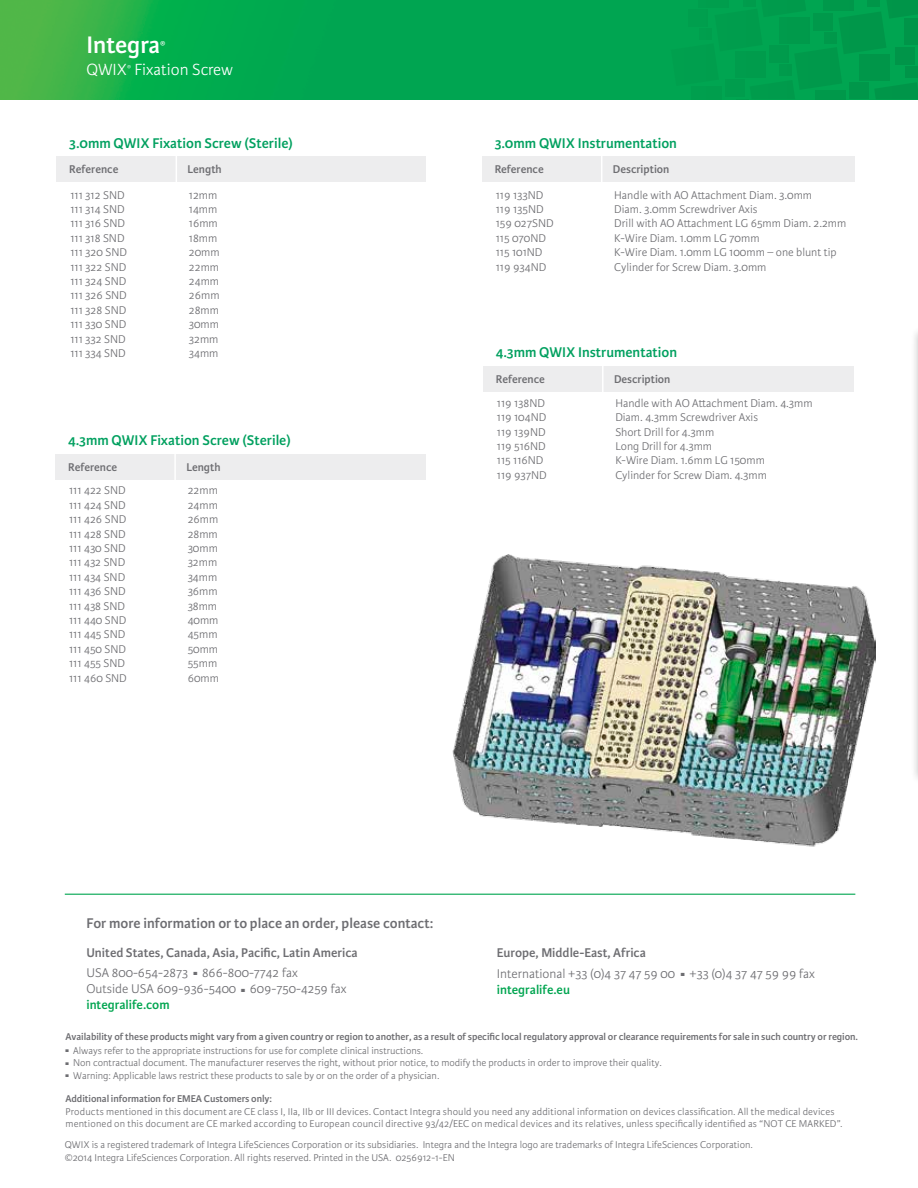
<style>
.page{position:relative;width:918px;height:1188px;background:#fff}
.page>*{position:absolute;margin:0;border:0;box-sizing:border-box;transform-origin:0 0}
.t1{font:600 25.5px "Karmina Sans";color:#fff}
.t2{font:300 17.25px "Karmina Sans";color:#fff}
.t3{font:600 15px "Karmina Sans";color:#00a05f}
.t4{font:600 15px "Karmina Sans";color:#6d6d71}
.t5{font:300 13.5px/16.4px "Karmina Sans";color:#6d6d71}
.t6{font:600 13.5px "Karmina Sans";color:#6d6d71}
.t7{font:300 12px "Karmina Sans";color:#6d6d71}
.t8{font:600 12px "Karmina Sans";color:#6d6d71}
.t9{font:300 10.5px/12.6px "Karmina Sans";color:#6d6d71}
.t10{font:600 10.5px "Karmina Sans";letter-spacing:-.005em;color:#6d6d71}
.s1{font-size:12px}
.s2{font-weight:600;color:#00a550}
</style>
<div class="page">
<img style="left:0;top:0;width:671px;height:99px">
<div style="left:671px;top:0;width:247px;height:100px;background:#009d4d"></div>
<div style="left:910px;top:326px;width:8px;height:459px;background:#000;opacity:.25"></div>
<hr style="left:917px;top:328px;width:1px;height:443px;background:#000">
<hr style="left:65px;top:894px;width:790px;height:1px;background:#00a550">
<div style="left:55px;top:454px;width:371px;height:26px;background:#ededee"></div>
<hr style="left:174px;top:449px;width:2px;height:39px;background:#fff">
<div style="left:483px;top:366px;width:371px;height:26px;background:#ededee"></div>
<hr style="left:602px;top:361px;width:2px;height:39px;background:#fff">
<div style="left:57px;top:156px;width:369px;height:26px;background:#ededee"></div>
<hr style="left:176px;top:151px;width:1px;height:39px;background:#fff">
<div style="left:482px;top:156px;width:373px;height:26px;background:#ededee"></div>
<hr style="left:601px;top:151px;width:1px;height:39px;background:#fff">
<img style="left:452px;top:554px;width:424px;height:293px">
<h1 class="t1" style="left:86px;top:30px;width:81px">Integra<span class="s1">®</span></h1>
<h2 class="t2" style="left:86px;top:60px;width:148px">QWIX<sup>®</sup> Fixation Screw</h2>
<h3 class="t3" style="left:69px;top:134px;width:225px">3.0mm QWIX Fixation Screw (Sterile)</h3>
<h3 class="t3" style="left:495px;top:134px;width:184px">3.0mm QWIX Instrumentation</h3>
<p class="t8" style="left:69px;top:162px;width:51px">Reference</p>
<p class="t8" style="left:188px;top:162px;width:36px">Length</p>
<p class="t8" style="left:495px;top:162px;width:51px">Reference</p>
<p class="t8" style="left:613px;top:162px;width:58px">Description</p>
<p class="t7" style="left:70px;top:188px;width:56px">111 312 SND</p>
<p class="t7" style="left:189px;top:188px;width:30px">12mm</p>
<p class="t7" style="left:70px;top:203px;width:56px">111 314 SND</p>
<p class="t7" style="left:189px;top:203px;width:30px">14mm</p>
<p class="t7" style="left:70px;top:217px;width:56px">111 316 SND</p>
<p class="t7" style="left:189px;top:217px;width:30px">16mm</p>
<p class="t7" style="left:70px;top:231px;width:56px">111 318 SND</p>
<p class="t7" style="left:189px;top:231px;width:30px">18mm</p>
<p class="t7" style="left:70px;top:246px;width:58px">111 320 SND</p>
<p class="t7" style="left:189px;top:246px;width:32px">20mm</p>
<p class="t7" style="left:70px;top:260px;width:58px">111 322 SND</p>
<p class="t7" style="left:189px;top:260px;width:32px">22mm</p>
<p class="t7" style="left:70px;top:275px;width:58px">111 324 SND</p>
<p class="t7" style="left:189px;top:275px;width:32px">24mm</p>
<p class="t7" style="left:70px;top:289px;width:58px">111 326 SND</p>
<p class="t7" style="left:189px;top:289px;width:32px">26mm</p>
<p class="t7" style="left:70px;top:303px;width:57px">111 328 SND</p>
<p class="t7" style="left:189px;top:303px;width:32px">28mm</p>
<p class="t7" style="left:70px;top:318px;width:58px">111 330 SND</p>
<p class="t7" style="left:189px;top:318px;width:32px">30mm</p>
<p class="t7" style="left:70px;top:332px;width:57px">111 332 SND</p>
<p class="t7" style="left:189px;top:332px;width:31px">32mm</p>
<p class="t7" style="left:70px;top:347px;width:57px">111 334 SND</p>
<p class="t7" style="left:189px;top:347px;width:31px">34mm</p>
<h3 class="t3" style="left:68px;top:432px;width:224px">4.3mm QWIX Fixation Screw (Sterile)</h3>
<p class="t8" style="left:186px;top:460px;width:36px">Length</p>
<p class="t8" style="left:68px;top:460px;width:51px">Reference</p>
<p class="t7" style="left:69px;top:484px;width:58px">111 422 SND</p>
<p class="t7" style="left:188px;top:484px;width:32px">22mm</p>
<p class="t7" style="left:69px;top:498px;width:58px">111 424 SND</p>
<p class="t7" style="left:188px;top:498px;width:32px">24mm</p>
<p class="t7" style="left:69px;top:513px;width:59px">111 426 SND</p>
<p class="t7" style="left:188px;top:513px;width:32px">26mm</p>
<p class="t7" style="left:69px;top:527px;width:58px">111 428 SND</p>
<p class="t7" style="left:188px;top:527px;width:32px">28mm</p>
<p class="t7" style="left:69px;top:542px;width:58px">111 430 SND</p>
<p class="t7" style="left:188px;top:542px;width:32px">30mm</p>
<p class="t7" style="left:69px;top:556px;width:58px">111 432 SND</p>
<p class="t7" style="left:188px;top:556px;width:31px">32mm</p>
<p class="t7" style="left:69px;top:570px;width:58px">111 434 SND</p>
<p class="t7" style="left:188px;top:570px;width:31px">34mm</p>
<p class="t7" style="left:69px;top:585px;width:58px">111 436 SND</p>
<p class="t7" style="left:188px;top:585px;width:32px">36mm</p>
<p class="t7" style="left:69px;top:599px;width:57px">111 438 SND</p>
<p class="t7" style="left:188px;top:599px;width:31px">38mm</p>
<p class="t7" style="left:69px;top:614px;width:59px">111 440 SND</p>
<p class="t7" style="left:188px;top:614px;width:32px">40mm</p>
<p class="t7" style="left:69px;top:628px;width:58px">111 445 SND</p>
<p class="t7" style="left:188px;top:628px;width:31px">45mm</p>
<p class="t7" style="left:69px;top:642px;width:58px">111 450 SND</p>
<p class="t7" style="left:188px;top:642px;width:32px">50mm</p>
<p class="t7" style="left:69px;top:657px;width:58px">111 455 SND</p>
<p class="t7" style="left:188px;top:657px;width:31px">55mm</p>
<p class="t7" style="left:69px;top:671px;width:59px">111 460 SND</p>
<p class="t7" style="left:188px;top:671px;width:33px">60mm</p>
<p class="t7" style="left:496px;top:188px;width:49px">119 133ND</p>
<p class="t7" style="left:614px;top:188px;width:199px">Handle with AO Attachment Diam. 3.0mm</p>
<p class="t7" style="left:496px;top:203px;width:49px">119 135ND</p>
<p class="t7" style="left:614px;top:203px;width:145px">Diam. 3.0mm Screwdriver Axis</p>
<p class="t7" style="left:496px;top:217px;width:59px">159 027SND</p>
<p class="t7" style="left:614px;top:217px;width:234px">Drill with AO Attachment LG 65mm Diam. 2.2mm</p>
<p class="t7" style="left:496px;top:231px;width:52px">115 070ND</p>
<p class="t7" style="left:614px;top:231px;width:147px">K-Wire Diam. 1.0mm LG 70mm</p>
<p class="t7" style="left:496px;top:246px;width:48px">115 101ND</p>
<p class="t7" style="left:614px;top:246px;width:224px">K-Wire Diam. 1.0mm LG 100mm – one blunt tip</p>
<p class="t7" style="left:496px;top:260px;width:52px">119 934ND</p>
<p class="t7" style="left:614px;top:260px;width:154px">Cylinder for Screw Diam. 3.0mm</p>
<h3 class="t3" style="left:496px;top:344px;width:183px">4.3mm QWIX Instrumentation</h3>
<p class="t8" style="left:496px;top:372px;width:51px">Reference</p>
<p class="t7" style="left:497px;top:396px;width:50px">119 138ND</p>
<p class="t7" style="left:615px;top:396px;width:199px">Handle with AO Attachment Diam. 4.3mm</p>
<p class="t7" style="left:497px;top:411px;width:51px">119 104ND</p>
<p class="t7" style="left:615px;top:411px;width:144px">Diam. 4.3mm Screwdriver Axis</p>
<p class="t7" style="left:497px;top:425px;width:50px">119 139ND</p>
<p class="t7" style="left:615px;top:425px;width:100px">Short Drill for 4.3mm</p>
<p class="t7" style="left:497px;top:439px;width:50px">119 516ND</p>
<p class="t7" style="left:615px;top:439px;width:98px">Long Drill for 4.3mm</p>
<p class="t7" style="left:497px;top:454px;width:48px">115 116ND</p>
<p class="t7" style="left:615px;top:454px;width:151px">K-Wire Diam. 1.6mm LG 150mm</p>
<p class="t7" style="left:497px;top:468px;width:51px">119 937ND</p>
<p class="t7" style="left:615px;top:468px;width:153px">Cylinder for Screw Diam. 4.3mm</p>
<p class="t8" style="left:614px;top:372px;width:58px">Description</p>
<h3 class="t4" style="left:86px;top:914px;width:348px">For more information or to place an order, please contact:</h3>
<p class="t6" style="left:86px;top:945px;width:273px">United States, Canada, Asia, Pacific, Latin America</p>
<p class="t6" style="left:497px;top:945px;width:151px">Europe, Middle-East, Africa</p>
<p class="t5" style="left:86px;top:965px;width:262px">USA 800-654-2873 ■ 866-800-7742 fax<br>Outside USA 609-936-5400 ■ 609-750-4259 fax <span class="s2">integralife.com</span></p>
<p class="t5" style="left:497px;top:966px;width:320px">International +33 (0)4 37 47 59 00 ■ +33 (0)4 37 47 59 99 fax <span class="s2">integralife.eu</span></p>
<p class="t10" style="left:65px;top:1031px;width:794px">Availability of these products might vary from a given country or region to another, as a result of specific local regulatory approval or clearance requirements for sale in such country or region.</p>
<p class="t9" style="left:65px;top:1044px;width:359px">■ Always refer to the appropriate instructions for use for complete clinical instructions.</p>
<p class="t9" style="left:65px;top:1057px;width:598px">■ Non contractual document. The manufacturer reserves the right, without prior notice, to modify the products in order to improve their quality.</p>
<p class="t9" style="left:65px;top:1069px;width:375px">■ Warning: Applicable laws restrict these products to sale by or on the order of a physician.</p>
<p class="t10" style="left:65px;top:1093px;width:208px">Additional information for EMEA Customers only:</p>
<p class="t9" style="left:65px;top:1105px;width:779px">Products mentioned in this document are CE class I, IIa, IIb or III devices. Contact Integra should you need any additional information on devices classification. All the medical devices mentioned on this document are CE marked according to European council directive 93/42/EEC on medical devices and its relatives, unless specifically identified as “NOT CE MARKED”.</p>
<p class="t9" style="left:65px;top:1139px;width:690px">QWIX is a registered trademark of Integra LifeSciences Corporation or its subsidiaries. Integra and the Integra logo are trademarks of Integra LifeSciences Corporation. ©2014 Integra LifeSciences Corporation. All rights reserved. Printed in the USA. 0256912-1-EN</p>
</div>
